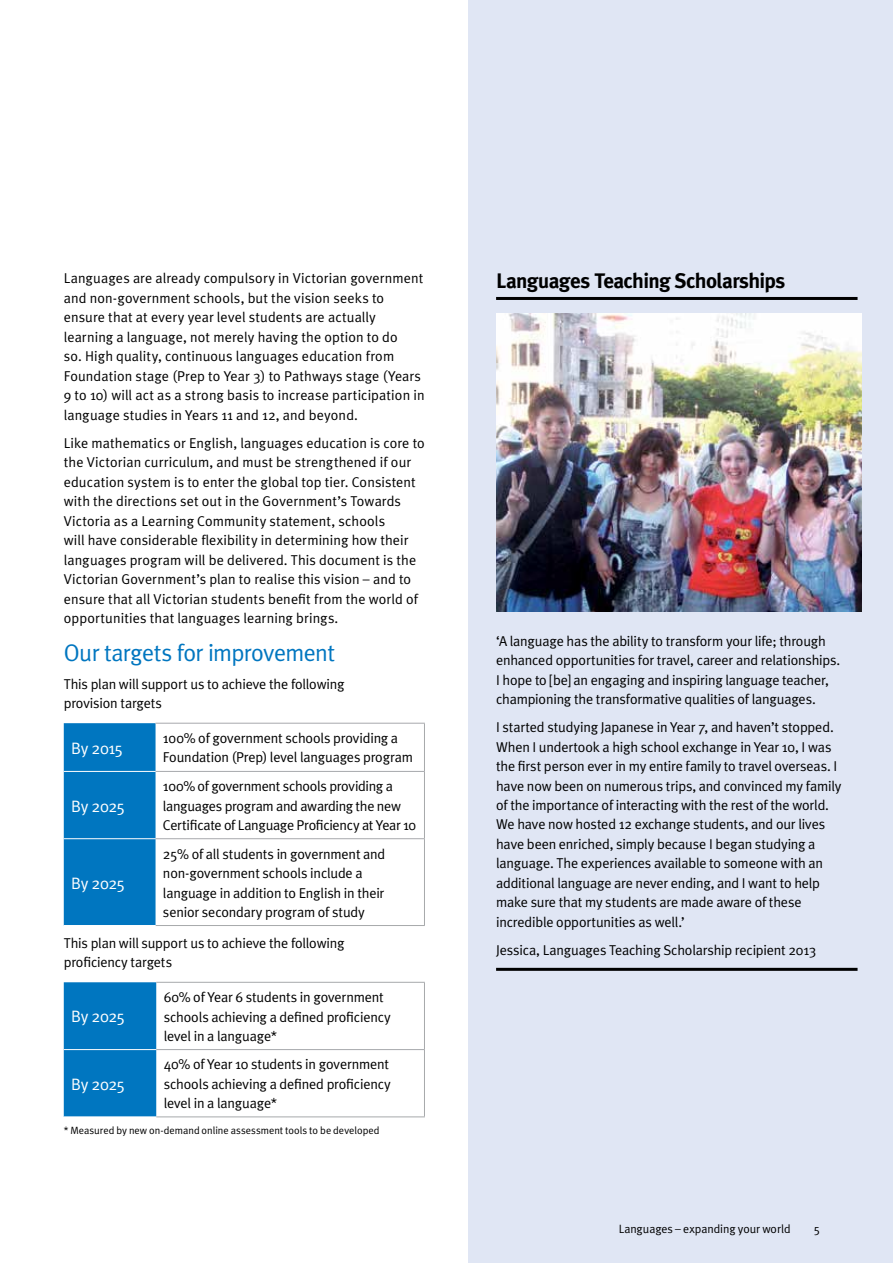
<style>
.page{position:relative;width:893px;height:1263px;background:#fff}
.page>*{position:absolute;margin:0;border:0;box-sizing:border-box;transform-origin:0 0}
.t1{font:24px "Meta Plus Normal";letter-spacing:-.025em;color:#0076c0}
.t2{font:700 21px "Meta Plus";letter-spacing:-.03em;color:#000}
.t3{font:16.5px "Meta Plus Normal";letter-spacing:-.025em;color:#fff}
.t4{font:14.25px/19.5px "Meta Plus Normal";letter-spacing:-.005em;color:#000}
.t5{font:14.25px/19.5px "Meta Plus Normal";letter-spacing:-.025em;color:#000}
.t6{font:12px "Meta Plus Normal";letter-spacing:-.005em;color:#000}
.t7{font:10.5px "Meta Plus Normal";color:#000}
</style>
<div class="page">
<div style="left:469px;top:0;width:424px;height:1263px;background:#e0e6f4"></div>
<hr style="left:496px;top:297px;width:361px;height:3px;background:#000">
<hr style="left:496px;top:968px;width:361px;height:3px;background:#000">
<img style="left:496px;top:313px;width:366px;height:298px">
<div style="left:64px;top:723px;width:92px;height:202px;background:#0076c0"></div>
<hr style="left:424px;top:772px;width:1px;height:66px;background:#a7a9ac">
<hr style="left:156px;top:838px;width:269px;height:1px;background:#a7a9ac">
<hr style="left:424px;top:839px;width:1px;height:86px;background:#a7a9ac">
<hr style="left:156px;top:925px;width:269px;height:1px;background:#a7a9ac">
<hr style="left:64px;top:838px;width:92px;height:1px;background:#fff">
<hr style="left:156px;top:723px;width:269px;height:1px;background:#a7a9ac">
<hr style="left:424px;top:723px;width:1px;height:48px;background:#a7a9ac">
<hr style="left:156px;top:771px;width:269px;height:1px;background:#a7a9ac">
<hr style="left:64px;top:771px;width:92px;height:1px;background:#fff">
<div style="left:64px;top:982px;width:92px;height:134px;background:#0076c0"></div>
<hr style="left:156px;top:982px;width:269px;height:1px;background:#a7a9ac">
<hr style="left:424px;top:983px;width:1px;height:66px;background:#a7a9ac">
<hr style="left:156px;top:1049px;width:269px;height:1px;background:#a7a9ac">
<hr style="left:424px;top:1050px;width:1px;height:66px;background:#a7a9ac">
<hr style="left:156px;top:1116px;width:269px;height:1px;background:#a7a9ac">
<hr style="left:64px;top:1049px;width:92px;height:1px;background:#fff">
<p class="t4" style="left:64px;top:268px;width:362px">Languages are already compulsory in Victorian government and non-government schools, but the vision seeks to ensure that at every year level students are actually learning a language, not merely having the option to do<br>so. High quality, continuous languages education from Foundation stage (Prep to Year 3) to Pathways stage (Years 9 to 10) will act as a strong basis to increase participation in language studies in Years 11 and 12, and beyond.</p>
<p class="t4" style="left:64px;top:433px;width:363px">Like mathematics or English, languages education is core to the Victorian curriculum, and must be strengthened if our education system is to enter the global top tier. Consistent with the directions set out in the Government’s Towards Victoria as a Learning Community statement, schools<br>will have considerable flexibility in determining how their languages program will be delivered. This document is the Victorian Government’s plan to realise this vision – and to ensure that all Victorian students benefit from the world of opportunities that languages learning brings.</p>
<h1 class="t1" style="left:64px;top:639px;width:273px">Our targets for improvement</h1>
<p class="t4" style="left:64px;top:674px;width:282px">This plan will support us to achieve the following provision targets</p>
<p class="t3" style="left:71px;top:738px;width:54px">By 2015</p>
<p class="t4" style="left:163px;top:728px;width:252px">100% of government schools providing a<br>Foundation (Prep) level languages program</p>
<p class="t3" style="left:71px;top:796px;width:56px">By 2025</p>
<p class="t5" style="left:163px;top:776px;width:255px">100% of government schools providing a languages program and awarding the new<br>Certificate of Language Proficiency at Year 10</p>
<p class="t4" style="left:163px;top:844px;width:224px">25% of all students in government and non-government schools include a language in addition to English in their senior secondary program of study</p>
<p class="t4" style="left:64px;top:933px;width:282px">This plan will support us to achieve the following proficiency targets</p>
<p class="t3" style="left:71px;top:873px;width:56px">By 2025</p>
<p class="t3" style="left:71px;top:1007px;width:56px">By 2025</p>
<p class="t4" style="left:164px;top:987px;width:229px">60% of Year 6 students in government schools achieving a defined proficiency level in a language*</p>
<p class="t4" style="left:164px;top:1054px;width:229px;text-align:justify">40% of Year 10 students in government schools achieving a defined proficiency level in a language*</p>
<p class="t7" style="left:64px;top:1124px;width:317px">* Measured by new on-demand online assessment tools to be developed</p>
<p class="t3" style="left:71px;top:1074px;width:56px">By 2025</p>
<h2 class="t2" style="left:496px;top:269px;width:291px">Languages Teaching Scholarships</h2>
<p class="t4" style="left:496px;top:631px;width:346px">‘A language has the ability to transform your life; through enhanced opportunities for travel, career and relationships.<br>I hope to [be] an engaging and inspiring language teacher, championing the transformative qualities of languages.</p>
<p class="t4" style="left:496px;top:717px;width:347px">I started studying Japanese in Year 7, and haven’t stopped.<br>When I undertook a high school exchange in Year 10, I was the first person ever in my entire family to travel overseas. I have now been on numerous trips, and convinced my family of the importance of interacting with the rest of the world.<br>We have now hosted 12 exchange students, and our lives have been enriched, simply because I began studying a language. The experiences available to someone with an additional language are never ending, and I want to help make sure that my students are made aware of these incredible opportunities as well.’</p>
<p class="t4" style="left:496px;top:940px;width:322px">Jessica, Languages Teaching Scholarship recipient 2013</p>
<p class="t6" style="left:619px;top:1222px;width:173px">Languages – expanding your world</p>
<p class="t6" style="left:814px;top:1222px;width:8px">5</p>
<p class="t6" style="left:615px;top:1225px;width:173px">Languages – expanding your world</p>
<p class="t6" style="left:810px;top:1225px;width:8px">5</p>
</div>
